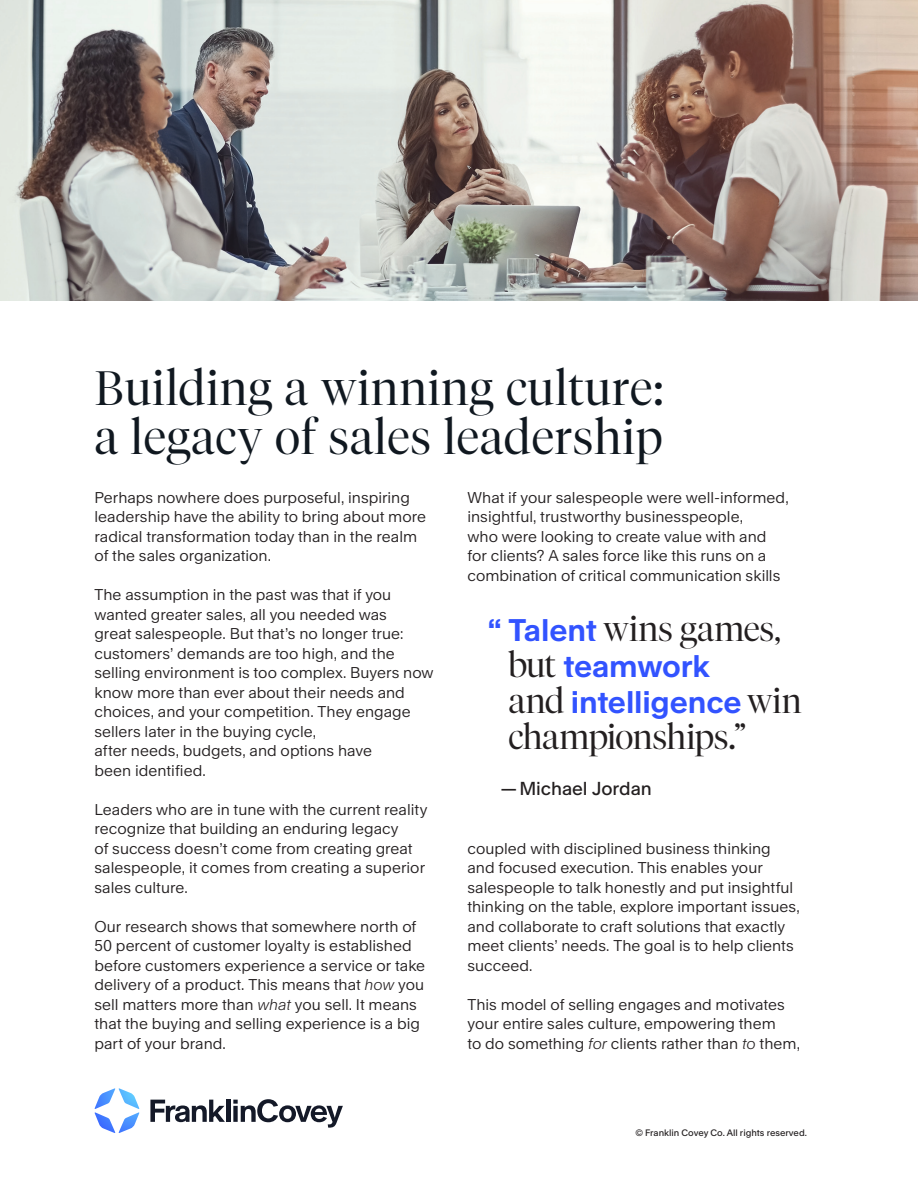
<style>
.page{position:relative;width:918px;height:1188px;background:#fff}
.page>*{position:absolute;margin:0;border:0;box-sizing:border-box;transform-origin:0 0}
.WP-Header_1{font:300 48px/49.5px "Tiempos Fine";letter-spacing:.015em;color:#101820}
.Pull_Quote_-_Tiempos{font:300 34.5px "Tiempos Fine";letter-spacing:-.01em;color:#231f20}
.Pull_Quote_-_Tiempos-2{font:700 30px/36px "Rand";letter-spacing:-.005em;color:#3253ff}
.Pull_Quote_-_Author{font:500 18px "Rand";letter-spacing:-.005em;color:#231f20}
.WP-Body{font:15px/19.5px "Rand";letter-spacing:.005em;color:#231f20}
.t1{font:500 9px "Rand";color:#231f20}
.s1{font-weight:300;font-style:italic}
.s2{font-family:"Rand";font-weight:700;font-size:30px;color:#3253ff}
.s3{font-family:"Tiempos Fine";font-weight:300;font-size:34.5px;color:#231f20}
</style>
<div class="page">
<img style="left:0;top:0;width:918px;height:300px">
<svg style="left:150px;top:1100px;width:75px;height:22px"></svg>
<hr style="left:226px;top:1100px;width:4px;height:22px;background:#141928">
<svg style="left:233px;top:1099px;width:110px;height:29px"></svg>
<svg style="left:94px;top:1088px;width:45px;height:45px"></svg>
<p class="WP-Header_1" style="left:94px;top:363px;width:570px">Building a winning culture: a legacy of sales leadership</p>
<p class="WP-Body" style="left:94px;top:486px;width:333px">Perhaps nowhere does purposeful, inspiring leadership have the ability to bring about more radical transformation today than in the realm of the sales organization.</p>
<p class="WP-Body" style="left:94px;top:583px;width:341px">The assumption in the past was that if you wanted greater sales, all you needed was<br>great salespeople. But that’s no longer true: customers’ demands are too high, and the selling environment is too complex. Buyers now know more than ever about their needs and choices, and your competition. They engage sellers later in the buying cycle,<br>after needs, budgets, and options have<br>been identified.</p>
<p class="WP-Body" style="left:94px;top:798px;width:334px">Leaders who are in tune with the current reality recognize that building an enduring legacy<br>of success doesn’t come from creating great salespeople, it comes from creating a superior sales culture.</p>
<p class="WP-Body" style="left:94px;top:915px;width:332px">Our research shows that somewhere north of 50 percent of customer loyalty is established before customers experience a service or take delivery of a product. This means that <span class="s1">how</span> you sell matters more than <span class="s1">what</span> you sell. It means that the buying and selling experience is a big part of your brand.</p>
<p class="WP-Body" style="left:467px;top:486px;width:323px">What if your salespeople were well-informed, insightful, trustworthy businesspeople,<br>who were looking to create value with and for clients? A sales force like this runs on a combination of critical communication skills</p>
<p class="Pull_Quote_-_Tiempos" style="left:488px;top:608px;width:295px"><span class="s2">“ Talent</span> wins games,</p>
<p class="Pull_Quote_-_Tiempos-2" style="left:508px;top:645px;width:295px"><span class="s3">but</span> teamwork<br><span class="s3">and</span> intelligence <span class="s3">win</span></p>
<p class="Pull_Quote_-_Tiempos" style="left:508px;top:716px;width:239px">championships.”</p>
<p class="Pull_Quote_-_Author" style="left:500px;top:774px;width:153px">— Michael Jordan</p>
<p class="WP-Body" style="left:467px;top:837px;width:334px">coupled with disciplined business thinking and focused execution. This enables your salespeople to talk honestly and put insightful thinking on the table, explore important issues, and collaborate to craft solutions that exactly meet clients’ needs. The goal is to help clients succeed.</p>
<p class="WP-Body" style="left:467px;top:993px;width:334px">This model of selling engages and motivates your entire sales culture, empowering them<br>to do something <span class="s1">for</span> clients rather than <span class="s1">to</span> them,</p>
<p class="t1" style="left:635px;top:1125px;width:173px">© Franklin Covey Co. All rights reserved.</p>
</div>
